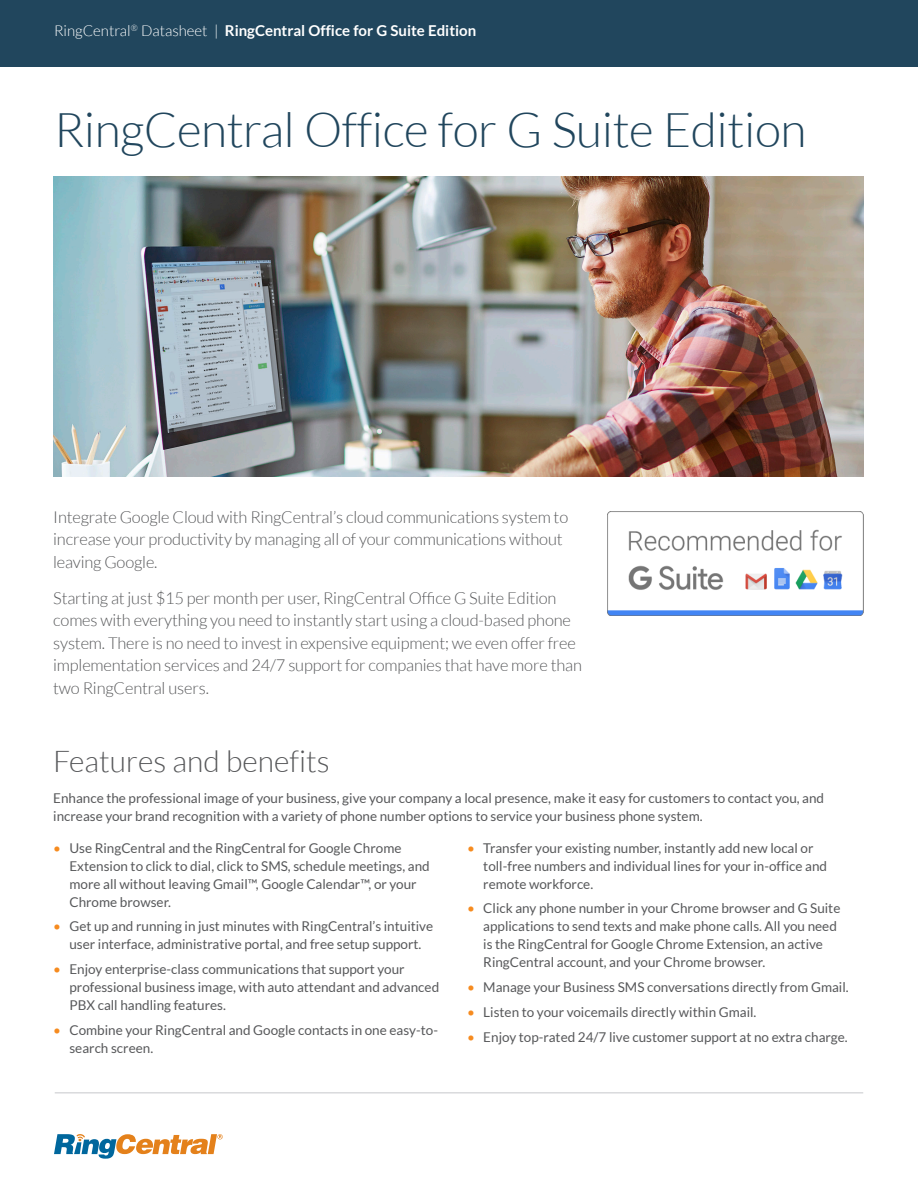
<style>
.page{position:relative;width:918px;height:1188px;background:#fff}
.page>*{position:absolute;margin:0;border:0;box-sizing:border-box;transform-origin:0 0}
.t1{font:300 48px "Lato";letter-spacing:-.01em;color:#21465d}
.t2{font:300 30px "Lato";color:#57585a}
.Intro{font:300 16.5px/22.5px "Lato";letter-spacing:-.01em;color:#57585a}
.t3{font:700 15px "Lato";color:#fff}
.Bullet{font:13.5px/18px "Lato";color:#57585a}
.s1{font-weight:300}
.s2{color:#f68b1f}
</style>
<div class="page">
<div style="left:0;top:0;width:918px;height:68px;background:#21465d"></div>
<svg style="left:54px;top:1134px;width:169px;height:25px"></svg>
<hr style="left:55px;top:1092px;width:808px;height:2px;background:#d9dadc">
<img style="left:53px;top:177px;width:810px;height:300px">
<img style="left:607px;top:512px;width:257px;height:103px">
<p class="t3" style="left:54px;top:22px;width:424px"><span class="s1">RingCentral</span><sup>®</sup> <span class="s1">Datasheet |</span> RingCentral Office for G Suite Edition</p>
<h1 class="t1" style="left:54px;top:104px;width:754px">RingCentral Office for G Suite Edition</h1>
<p class="Intro" style="left:53px;top:506px;width:517px">Integrate Google Cloud with RingCentral’s cloud communications system to increase your productivity by managing all of your communications without leaving Google.</p>
<p class="Intro" style="left:53px;top:587px;width:530px">Starting at just $15 per month per user, RingCentral Office G Suite Edition comes with everything you need to instantly start using a cloud-based phone system. There is no need to invest in expensive equipment; we even offer free implementation services and 24/7 support for companies that have more than two RingCentral users.</p>
<h2 class="t2" style="left:53px;top:745px;width:278px">Features and benefits</h2>
<p class="Bullet" style="left:53px;top:789px;width:772px">Enhance the professional image of your business, give your company a local presence, make it easy for customers to contact you, and increase your brand recognition with a variety of phone number options to service your business phone system.</p>
<p class="Bullet" style="left:69px;top:839px;width:362px;text-indent:-16px"><span class="s2">•</span> Use RingCentral and the RingCentral for Google Chrome Extension to click to dial, click to SMS, schedule meetings, and more all without leaving Gmail™, Google Calendar™, or your Chrome browser.</p>
<p class="Bullet" style="left:53px;top:917px;width:381px;text-align:center"><span class="s2">•</span> Get up and running in just minutes with RingCentral’s intuitive user interface, administrative portal, and free setup support.</p>
<p class="Bullet" style="left:69px;top:960px;width:371px;text-indent:-16px"><span class="s2">•</span> Enjoy enterprise-class communications that support your professional business image, with auto attendant and advanced<br>PBX call handling features.</p>
<p class="Bullet" style="left:69px;top:1021px;width:370px;text-indent:-16px"><span class="s2">•</span> Combine your RingCentral and Google contacts in one easy-to&shy;search screen.</p>
<p class="Bullet" style="left:483px;top:839px;width:345px;text-indent:-16px"><span class="s2">•</span> Transfer your existing number, instantly add new local or toll-free numbers and individual lines for your in-office and remote workforce.</p>
<p class="Bullet" style="left:483px;top:899px;width:359px;text-indent:-16px"><span class="s2">•</span> Click any phone number in your Chrome browser and G Suite applications to send texts and make phone calls. All you need is the RingCentral for Google Chrome Extension, an active RingCentral account, and your Chrome browser.</p>
<p class="Bullet" style="left:467px;top:978px;width:383px"><span class="s2">•</span> Manage your Business SMS conversations directly from Gmail.</p>
<p class="Bullet" style="left:467px;top:1003px;width:291px"><span class="s2">•</span> Listen to your voicemails directly within Gmail.</p>
<p class="Bullet" style="left:467px;top:1028px;width:382px"><span class="s2">•</span> Enjoy top-rated 24/7 live customer support at no extra charge.</p>
</div>
